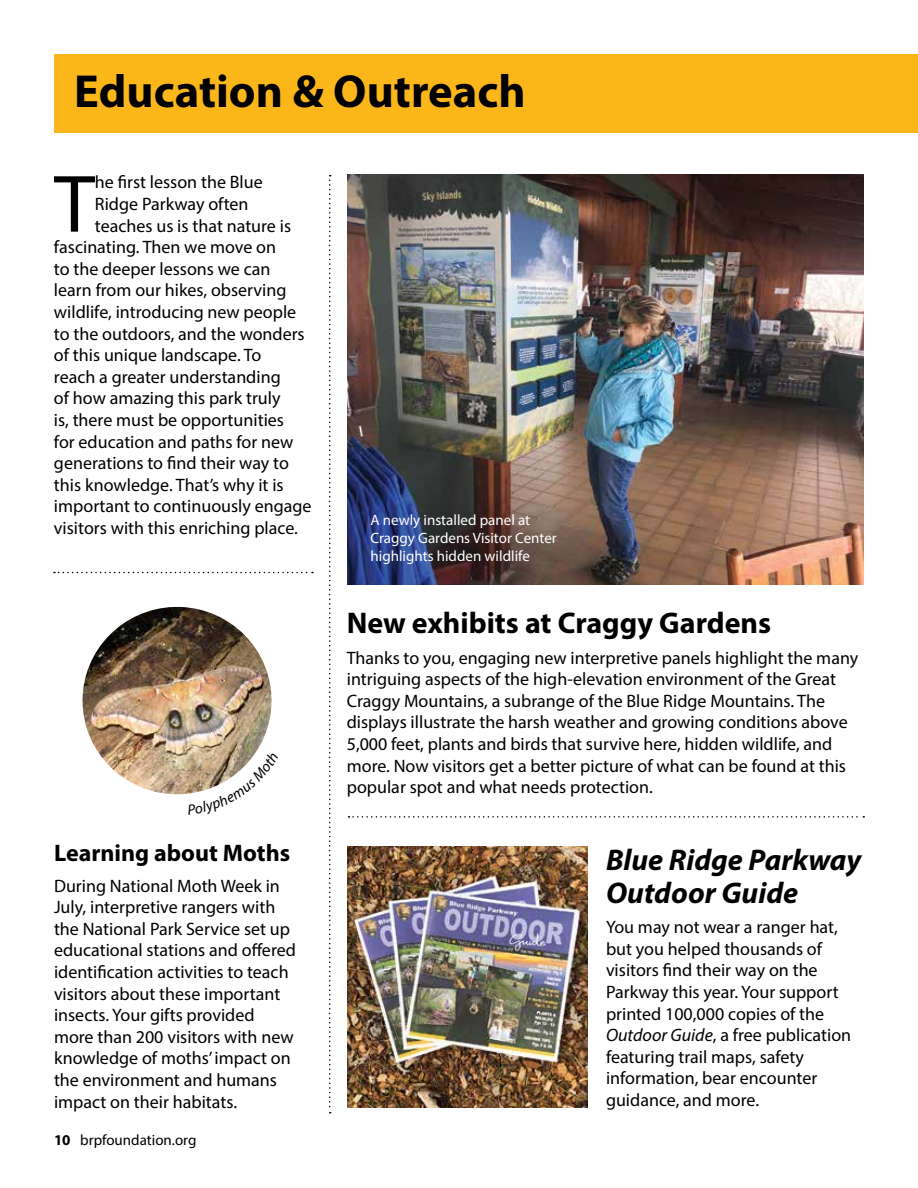
<style>
.page{position:relative;width:918px;height:1188px;background:#fff}
.page>*{position:absolute;margin:0;border:0;box-sizing:border-box;transform-origin:0 0}
.t1{font:82.05px "Myriad Pro";color:#000}
.t2{font:700 46.5px "Myriad Pro";color:#000}
.t3{font:italic 700 30px/33px "Myriad Pro";color:#000}
.t4{font:700 30px "Myriad Pro";color:#000}
.t5{font:700 24px "Myriad Pro";color:#000}
.t6{font:18px/21.6px "Myriad Pro";color:#000}
.t7{font:15px/18px "Myriad Pro";color:#fff}
.t8{font:15px "Myriad Pro";color:#000}
.s1{font-weight:700}
.s2{font-style:italic}
</style>
<div class="page">
<div style="left:54px;top:54px;width:864px;height:78px;background:#fbb71a"></div>
<img style="left:83px;top:607px;width:189px;height:187px">
<svg style="left:329px;top:175px;width:2px;height:938px"></svg>
<svg style="left:54px;top:572px;width:259px;height:1px"></svg>
<img style="left:348px;top:175px;width:516px;height:409px">
<img style="left:348px;top:846px;width:240px;height:261px">
<svg style="left:349px;top:816px;width:515px;height:2px"></svg>
<svg style="left:188px;top:751px;width:84px;height:43px"></svg>
<h2 class="t2" style="left:74px;top:61px;width:453px">Education &amp; Outreach</h2>
<h1 class="t1" style="left:54px;top:154px;width:42px">T</h1>
<p class="t6" style="left:95px;top:171px;width:169px">he first lesson the Blue</p>
<p class="t6" style="left:95px;top:193px;width:155px">Ridge Parkway often</p>
<p class="t6" style="left:95px;top:215px;width:198px">teaches us is that nature is</p>
<p class="t6" style="left:54px;top:236px;width:224px">fascinating. Then we move on</p>
<p class="t6" style="left:54px;top:258px;width:218px">to the deeper lessons we can</p>
<p class="t6" style="left:54px;top:279px;width:234px">learn from our hikes, observing</p>
<p class="t6" style="left:54px;top:301px;width:244px">wildlife, introducing new people</p>
<p class="t6" style="left:54px;top:323px;width:252px">to the outdoors, and the wonders</p>
<p class="t6" style="left:54px;top:344px;width:209px">of this unique landscape. To</p>
<p class="t6" style="left:54px;top:366px;width:228px">reach a greater understanding</p>
<p class="t6" style="left:54px;top:387px;width:228px">of how amazing this park truly</p>
<p class="t6" style="left:54px;top:409px;width:232px">is, there must be opportunities</p>
<p class="t6" style="left:54px;top:431px;width:241px">for education and paths for new</p>
<p class="t6" style="left:54px;top:452px;width:237px">generations to find their way to</p>
<p class="t6" style="left:54px;top:474px;width:231px">this knowledge. That’s why it is</p>
<p class="t6" style="left:54px;top:495px;width:259px">important to continuously engage</p>
<p class="t6" style="left:54px;top:517px;width:246px">visitors with this enriching place.</p>
<h3 class="t5" style="left:54px;top:837px;width:238px">Learning about Moths</h3>
<p class="t6" style="left:54px;top:875px;width:243px">During National Moth Week in<br>July, interpretive rangers with the National Park Service set up educational stations and offered identification activities to teach visitors about these important insects. Your gifts provided more than 200 visitors with new knowledge of moths’ impact on the environment and humans impact on their habitats.</p>
<p class="t8" style="left:54px;top:1131px;width:144px"><span class="s1">10</span> brpfoundation.org</p>
<p class="t7" style="left:370px;top:510px;width:188px">A newly installed panel at<br>Craggy Gardens Visitor Center highlights hidden wildlife</p>
<h3 class="t4" style="left:347px;top:603px;width:426px">New exhibits at Craggy Gardens</h3>
<p class="t6" style="left:347px;top:646px;width:513px">Thanks to you, engaging new interpretive panels highlight the many intriguing aspects of the high-elevation environment of the Great Craggy Mountains, a subrange of the Blue Ridge Mountains. The displays illustrate the harsh weather and growing conditions above 5,000 feet, plants and birds that survive here, hidden wildlife, and more. Now visitors get a better picture of what can be found at this popular spot and what needs protection.</p>
<h3 class="t3" style="left:606px;top:842px;width:257px">Blue Ridge Parkway<br>Outdoor Guide</h3>
<p class="t6" style="left:606px;top:916px;width:247px">You may not wear a ranger hat, but you helped thousands of visitors find their way on the<br>Parkway this year. Your support printed 100,000 copies of the<br><span class="s2">Outdoor Guide</span>, a free publication featuring trail maps, safety information, bear encounter guidance, and more.</p>
</div>
